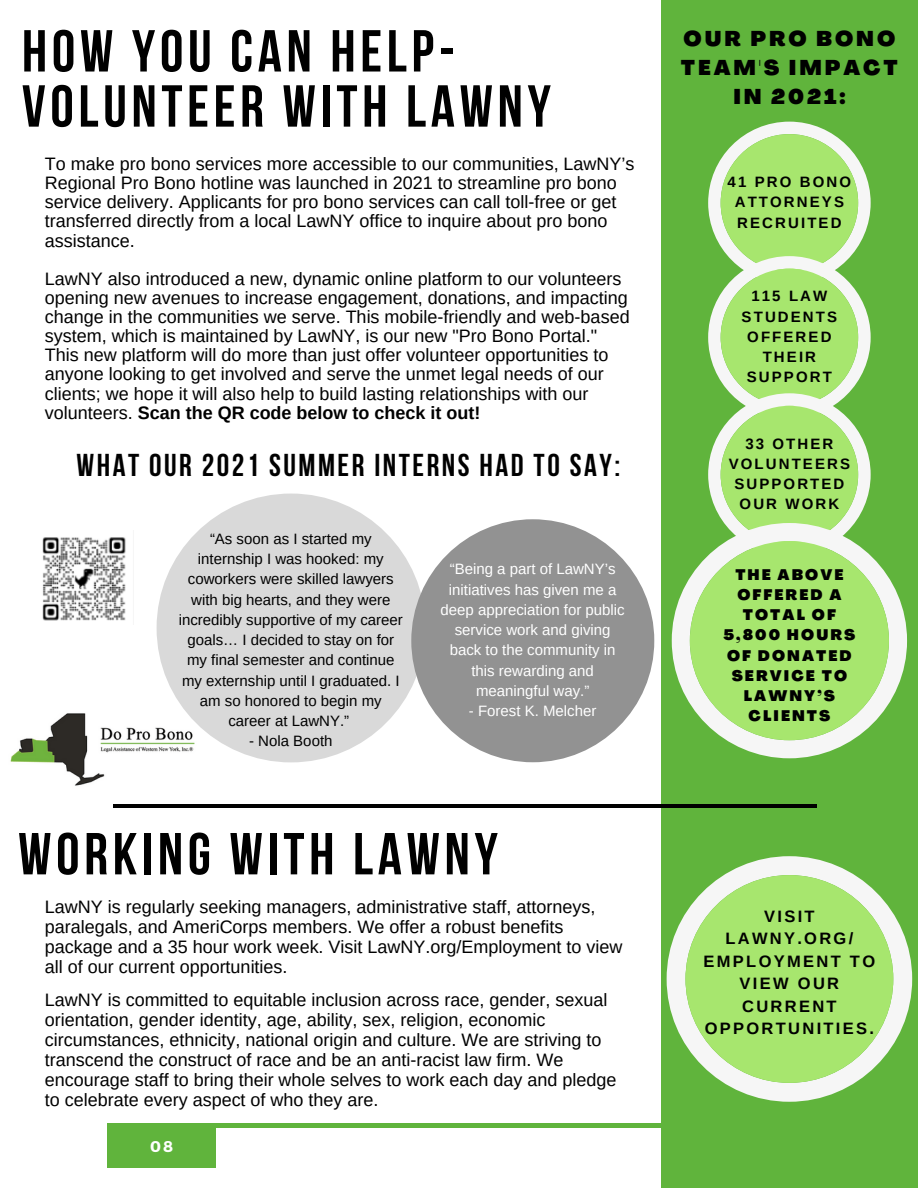
<style>
.page{position:relative;width:918px;height:1188px;background:#fff}
.page>*{position:absolute;margin:0;border:0;box-sizing:border-box;transform-origin:0 0}
.t1{font:700 59.1px "Bebas Neue";letter-spacing:.08em;color:#000}
.t2{font:700 31.5px "Bebas Neue";letter-spacing:.08em;color:#000}
.t3{font:900 21px/29.2px "Agrandir";letter-spacing:.14em;color:#000;text-align:center}
.t4{font:18px/19.2px "Arimo";color:#000}
.t5{font:700 16.5px/22.5px "Arimo";letter-spacing:.14em;color:#000;text-align:center}
.t6{font:700 15.6px "Montserrat";color:#fff}
.t7{font:15px/20.2px "Arimo";color:#000;text-align:center}
.t8{font:15px/20.2px "Arimo";color:#fff;text-align:center}
.t9{font:700 15px/20.2px "Arimo";letter-spacing:.14em;color:#000;text-align:center}
.t10{font:900 15px/20.2px "Agrandir";letter-spacing:.14em;color:#000;text-align:center}
.s1{font-weight:700}
</style>
<div class="page">
<hr style="left:108px;top:1124px;width:703px;height:3px;background:#60b43c">
<div style="left:108px;top:1124px;width:108px;height:44px;background:#60b43c"></div>
<div style="left:661px;top:0;width:257px;height:1188px;background:#60b43c"></div>
<img style="left:10px;top:696px;width:197px;height:90px">
<div style="left:157px;top:494px;width:268px;height:268px;background:#d9d9d9;border-radius:50%"></div>
<div style="left:411px;top:519px;width:243px;height:243px;background:#929292;border-radius:50%"></div>
<hr style="left:114px;top:804px;width:703px;height:3px;background:#000">
<svg style="left:667px;top:856px;width:245px;height:246px"></svg>
<div style="left:686px;top:875px;width:207px;height:208px;background:#a7e66e;border-radius:50%"></div>
<svg style="left:708px;top:122px;width:163px;height:401px"></svg>
<div style="left:721px;top:406px;width:137px;height:137px;background:#a7e66e;border-radius:50%"></div>
<svg style="left:672px;top:523px;width:235px;height:235px"></svg>
<div style="left:690px;top:541px;width:199px;height:199px;background:#a7e66e;border-radius:50%"></div>
<img style="left:42px;top:537px;width:84px;height:84px">
<p class="t1" style="left:22px;top:27px;width:434px">HOW YOU CAN HELP-</p>
<p class="t1" style="left:22px;top:82px;width:531px">VOLUNTEER WITH LAWNY</p>
<p class="t4" style="left:45px;top:154px;width:591px">To make pro bono services more accessible to our communities, LawNY’s Regional Pro Bono hotline was launched in 2021 to streamline pro bono service delivery. Applicants for pro bono services can call toll-free or get transferred directly from a local LawNY office to inquire about pro bono assistance.</p>
<p class="t4" style="left:45px;top:269px;width:586px">LawNY also introduced a new, dynamic online platform to our volunteers opening new avenues to increase engagement, donations, and impacting change in the communities we serve. This mobile-friendly and web-based system, which is maintained by LawNY, is our new "Pro Bono Portal." This new platform will do more than just offer volunteer opportunities to anyone looking to get involved and serve the unmet legal needs of our clients; we hope it will also help to build lasting relationships with our volunteers. <span class="s1">Scan the QR code below to check it out!</span></p>
<p class="t2" style="left:76px;top:452px;width:545px">WHAT OUR 2021 SUMMER INTERNS HAD TO SAY:</p>
<p class="t7" style="left:179px;top:529px;width:226px">“As soon as I started my internship I was hooked: my coworkers were skilled lawyers with big hearts, and they were incredibly supportive of my career goals… I decided to stay on for my final semester and continue my externship until I graduated. I am so honored to begin my career at LawNY.”</p>
<p class="t7" style="left:249px;top:731px;width:85px">- Nola Booth</p>
<p class="t8" style="left:441px;top:559px;width:186px">“Being a part of LawNY’s initiatives has given me a deep appreciation for public service work and giving back to the community in this rewarding and meaningful way.”</p>
<p class="t8" style="left:469px;top:701px;width:129px">- Forest K. Melcher</p>
<p class="t1" style="left:18px;top:830px;width:481px">WORKING WITH LAWNY</p>
<p class="t4" style="left:45px;top:897px;width:579px;line-height:20px">LawNY is regularly seeking managers, administrative staff, attorneys, paralegals, and AmeriCorps members. We offer a robust benefits package and a 35 hour work week. Visit LawNY.org/Employment to view all of our current opportunities.</p>
<p class="t4" style="left:45px;top:990px;width:573px;line-height:20px">LawNY is committed to equitable inclusion across race, gender, sexual orientation, gender identity, age, ability, sex, religion, economic circumstances, ethnicity, national origin and culture. We are striving to transcend the construct of race and be an anti-racist law firm. We encourage staff to bring their whole selves to work each day and pledge to celebrate every aspect of who they are.</p>
<p class="t6" style="left:150px;top:1136px;width:25px">08</p>
<p class="t3" style="left:681px;top:26px;width:218px">OUR PRO BONO<br>TEAM'S IMPACT<br>IN 2021:</p>
<p class="t9" style="left:728px;top:172px;width:125px">41 PRO BONO<br>ATTORNEYS<br>RECRUITED</p>
<p class="t9" style="left:742px;top:286px;width:97px">115 LAW<br>STUDENTS<br>OFFERED<br>THEIR<br>SUPPORT</p>
<p class="t9" style="left:729px;top:433px;width:123px">33 OTHER<br>VOLUNTEERS<br>SUPPORTED<br>OUR WORK</p>
<p class="t10" style="left:723px;top:566px;width:133px">THE ABOVE<br>OFFERED A<br>TOTAL OF<br>5,800 HOURS<br>OF DONATED<br>SERVICE TO<br>LAWNY’S<br>CLIENTS</p>
<p class="t5" style="left:725px;top:905px;width:129px">VISIT<br>LAWNY.ORG/</p>
<p class="t5" style="left:704px;top:950px;width:173px">EMPLOYMENT TO<br>VIEW OUR<br>CURRENT<br>OPPORTUNITIES.</p>
</div>
